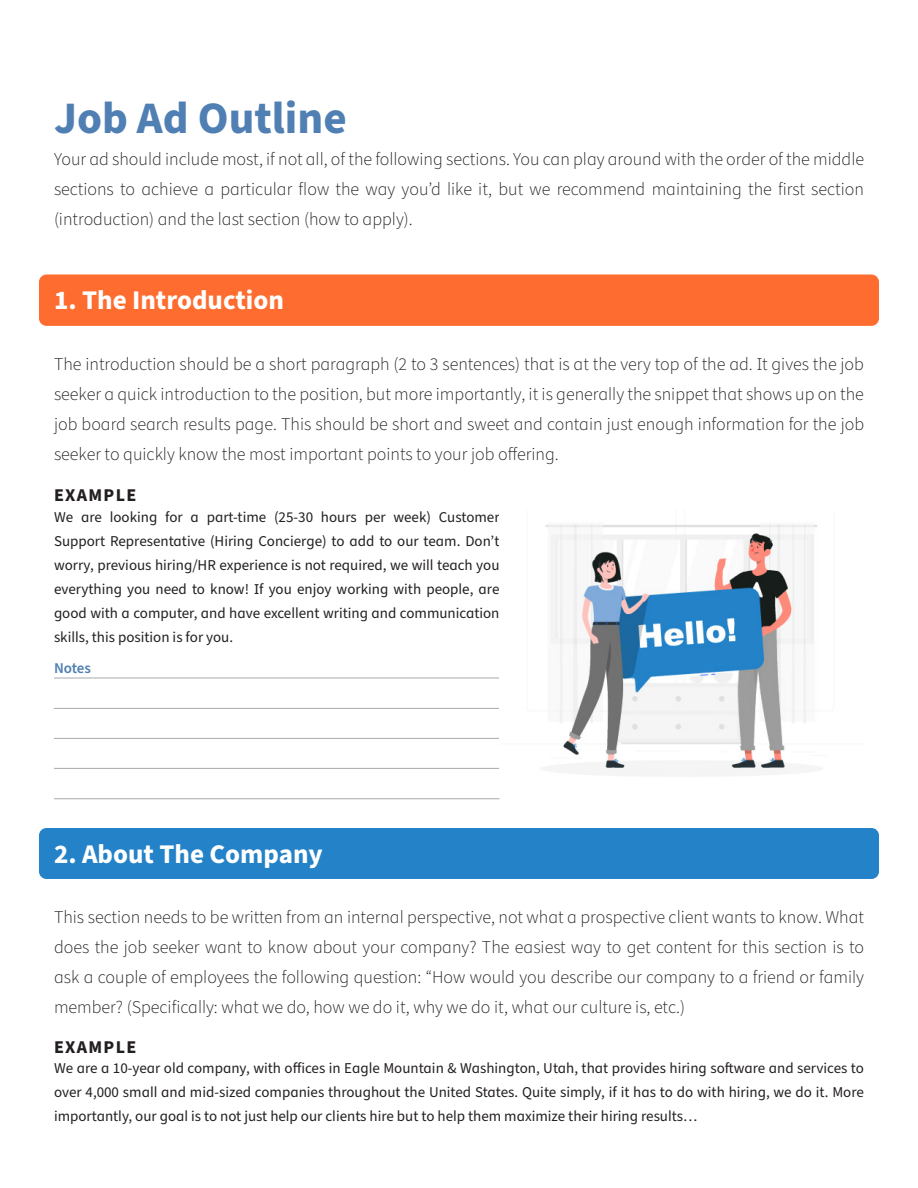
<style>
.page{position:relative;width:918px;height:1188px;background:#fff}
.page>*{position:absolute;margin:0;border:0;box-sizing:border-box;transform-origin:0 0}
.Header_1{font:700 45px "Source Sans Pro";color:#507fb3}
.Header_3{font:700 27px "Source Sans Pro";color:#fff}
.Body{font:300 18px/30px "Source Sans Pro";color:#231f20;text-align:justify}
.Little_Header{font:700 18px "Source Sans Pro";letter-spacing:.075em;color:#231f20}
.Body-2{font:15px/24px "Source Sans Pro";color:#231f20;text-align:justify}
.Little_Header-2{font:600 15px "Source Sans Pro";letter-spacing:-.01em;color:#507fb3}
</style>
<div class="page">
<div style="left:39px;top:274px;width:840px;height:52px;background:#ff6c2f;border-radius:8px"></div>
<div style="left:39px;top:828px;width:840px;height:51px;background:#2382c8;border-radius:8px"></div>
<hr style="left:54px;top:678px;width:446px;height:1px;background:#a8a9ad">
<hr style="left:54px;top:768px;width:446px;height:1px;background:#a8a9ad">
<hr style="left:54px;top:708px;width:446px;height:1px;background:#a8a9ad">
<hr style="left:54px;top:798px;width:446px;height:1px;background:#a8a9ad">
<hr style="left:54px;top:738px;width:446px;height:1px;background:#a8a9ad">
<img style="left:542px;top:524px;width:280px;height:252px">
<p class="Header_1" style="left:54px;top:87px;width:294px">Job Ad Outline</p>
<p class="Body" style="left:54px;top:145px;width:812px">Your ad should include most, if not all, of the following sections. You can play around with the order of the middle sections to achieve a particular flow the way you’d like it, but we recommend maintaining the first section (introduction) and the last section (how to apply).</p>
<p class="Header_3" style="left:54px;top:282px;width:232px">1. The Introduction</p>
<p class="Body" style="left:54px;top:350px;width:812px">The introduction should be a short paragraph (2 to 3 sentences) that is at the very top of the ad. It gives the job seeker a quick introduction to the position, but more importantly, it is generally the snippet that shows up on the job board search results page. This should be short and sweet and contain just enough information for the job seeker to quickly know the most important points to your job offering.</p>
<p class="Little_Header" style="left:54px;top:482px;width:84px">EXAMPLE</p>
<p class="Body-2" style="left:54px;top:506px;width:447px">We are looking for a part-time (25-30 hours per week) Customer Support Representative (Hiring Concierge) to add to our team. Don’t worry, previous hiring/HR experience is not required, we will teach you everything you need to know! If you enjoy working with people, are good with a computer, and have excellent writing and communication skills, this position is for you.</p>
<p class="Little_Header-2" style="left:54px;top:658px;width:39px">Notes</p>
<p class="Header_3" style="left:54px;top:835px;width:270px">2. About The Company</p>
<p class="Body" style="left:54px;top:902px;width:812px">This section needs to be written from an internal perspective, not what a prospective client wants to know. What does the job seeker want to know about your company? The easiest way to get content for this section is to ask a couple of employees the following question: “How would you describe our company to a friend or family member? (Specifically: what we do, how we do it, why we do it, what our culture is, etc.)</p>
<p class="Little_Header" style="left:54px;top:1035px;width:84px">EXAMPLE</p>
<p class="Body-2" style="left:54px;top:1057px;width:812px">We are a 10-year old company, with offices in Eagle Mountain &amp; Washington, Utah, that provides hiring software and services to over 4,000 small and mid-sized companies throughout the United States. Quite simply, if it has to do with hiring, we do it. More importantly, our goal is to not just help our clients hire but to help them maximize their hiring results…</p>
</div>
